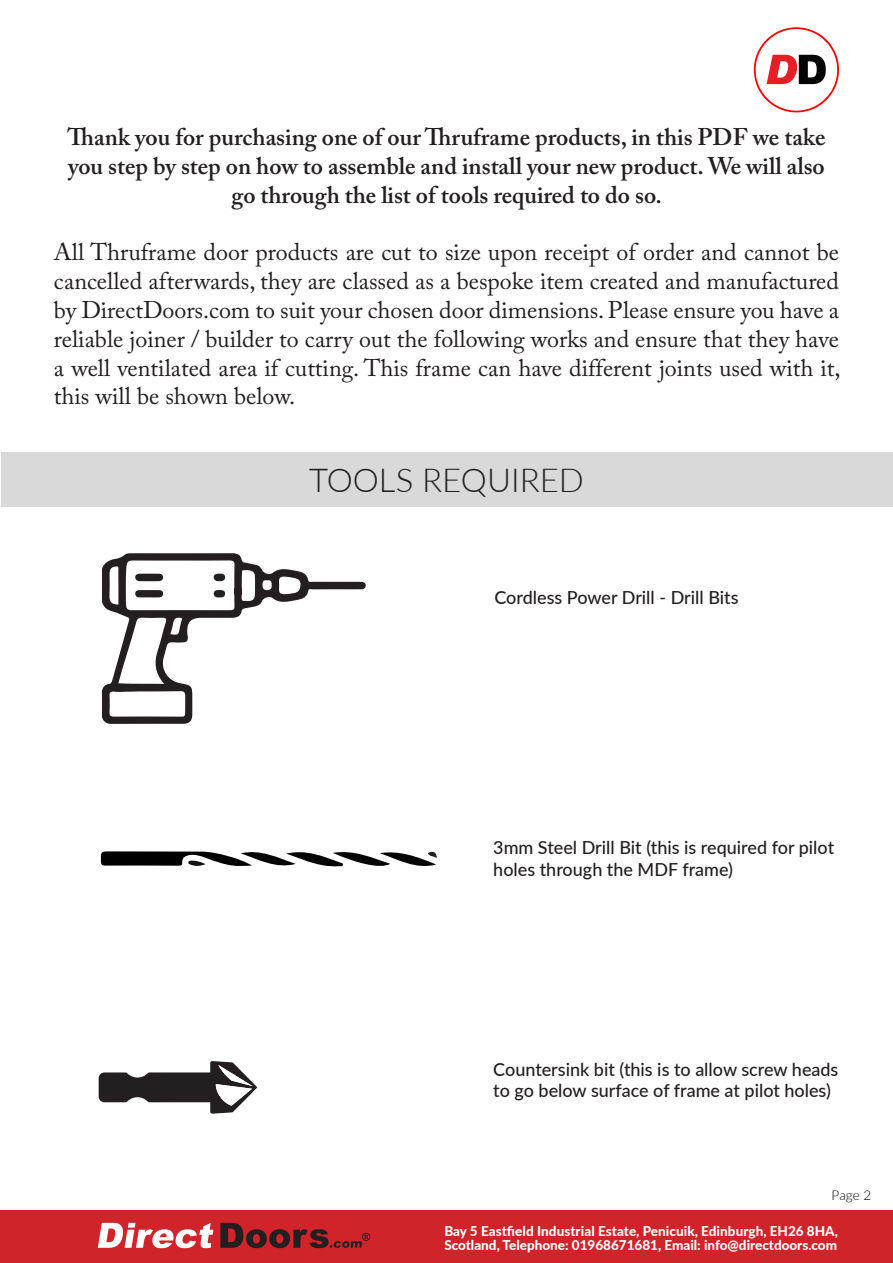
<style>
.page{position:relative;width:893px;height:1263px;background:#fff}
.page>*{position:absolute;margin:0;border:0;box-sizing:border-box;transform-origin:0 0}
.Paragraph_Border_and{font:300 33px "Lato";color:#231f20}
.t1{font:24px/28.8px "Adobe Caslon Pro";color:#231f20;text-align:justify}
.t2{font:600 24px/28.8px "Adobe Caslon Pro";color:#231f20;text-align:center}
.t3{font:500 18px/21.6px "Lato";color:#231f20}
.t4{font:800 13.5px/13.5px "Lato";color:#fff}
.t5{font:300 13.5px "Lato";color:#000}
</style>
<div class="page">
<div style="left:0;top:1210px;width:893px;height:53px;background:#d1232a"></div>
<svg style="left:754px;top:27px;width:85px;height:85px"></svg>
<svg style="left:98px;top:1223px;width:115px;height:25px"></svg>
<svg style="left:220px;top:1223px;width:150px;height:25px"></svg>
<div style="left:1px;top:452px;width:891px;height:55px;background:#d9d9d9"></div>
<svg style="left:101px;top:851px;width:336px;height:16px"></svg>
<svg style="left:99px;top:1061px;width:158px;height:53px"></svg>
<svg style="left:102px;top:553px;width:264px;height:171px"></svg>
<svg style="left:135px;top:574px;width:28px;height:7px"></svg>
<svg style="left:135px;top:590px;width:28px;height:7px"></svg>
<div style="left:214px;top:574px;width:11px;height:7px;background:#231f20;border-radius:50%"></div>
<div style="left:214px;top:590px;width:11px;height:8px;background:#231f20;border-radius:50%"></div>
<p class="t2" style="left:67px;top:123px;width:760px">Thank you for purchasing one of our Thruframe products, in this PDF we take you step by step on how to assemble and install your new product. We will also go through the list of tools required to do so.</p>
<p class="t1" style="left:54px;top:238px;width:788px">All Thruframe door products are cut to size upon receipt of order and cannot be cancelled afterwards, they are classed as a bespoke item created and manufactured by DirectDoors.com to suit your chosen door dimensions. Please ensure you have a reliable joiner / builder to carry out the following works and ensure that they have a well ventilated area if cutting. This frame can have different joints used with it, this will be shown below.</p>
<p class="Paragraph_Border_and" style="left:309px;top:457px;width:276px">TOOLS REQUIRED</p>
<p class="t3" style="left:494px;top:586px;width:246px">Cordless Power Drill - Drill Bits</p>
<p class="t3" style="left:493px;top:836px;width:342px">3mm Steel Drill Bit (this is required for pilot holes through the MDF frame)</p>
<p class="t3" style="left:493px;top:1057px;width:347px">Countersink bit (this is to allow screw heads to go below surface of frame at pilot holes)</p>
<p class="t5" style="left:832px;top:1185px;width:41px">Page 2</p>
<p class="t4" style="left:444px;top:1224px;width:395px">Bay 5 Eastfield Industrial Estate, Penicuik, Edinburgh, EH26 8HA,<br>Scotland, Telephone: 01968671681, Email: info@directdoors.com</p>
</div>
